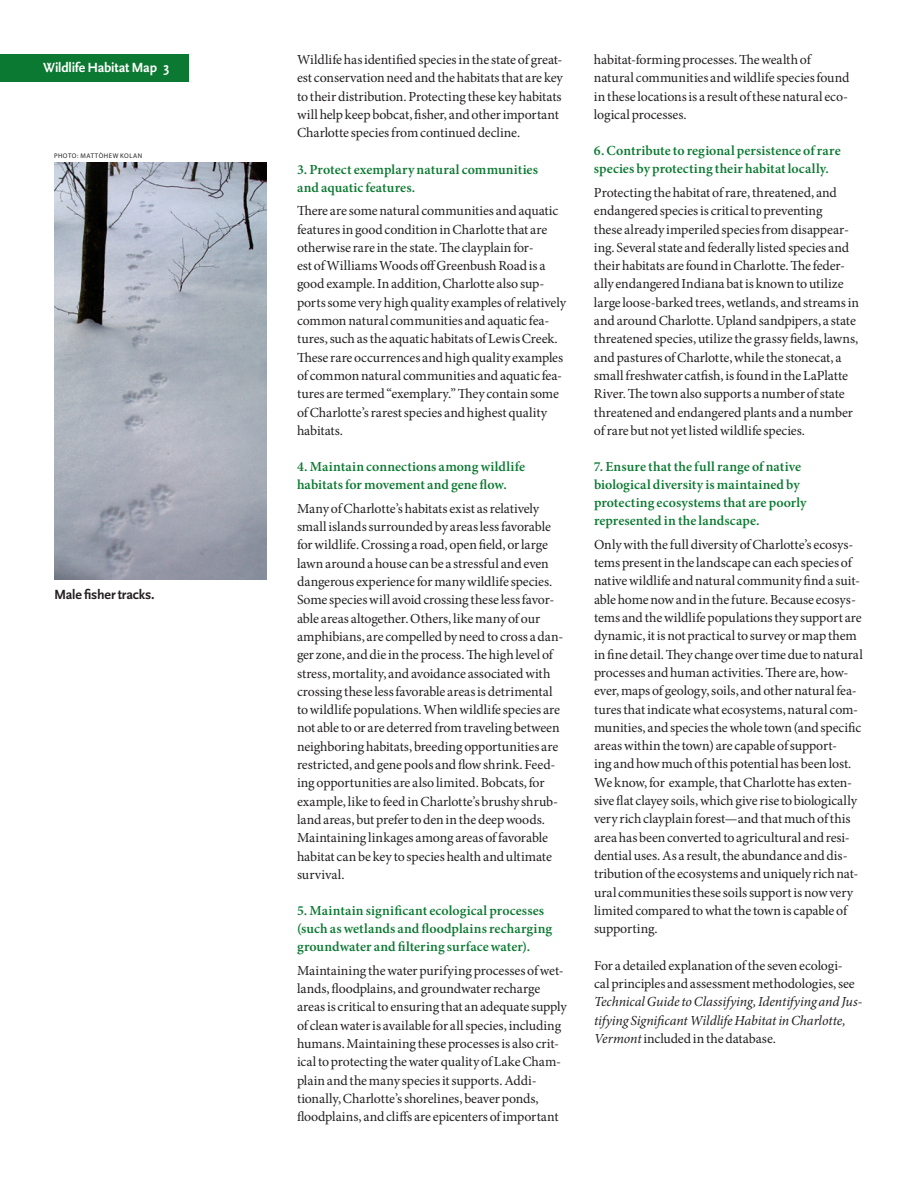
<style>
.page{position:relative;width:918px;height:1188px;background:#fff}
.page>*{position:absolute;margin:0;border:0;box-sizing:border-box;transform-origin:0 0}
.TEXT{font:13.8px/18.3px "Minion Pro";letter-spacing:-.005em;color:#231f20}
.numbered_heads{font:600 13.8px/18px "Minion Pro";letter-spacing:.005em;color:#0b7931}
.t1{font:700 13.8px "Scala Sans";letter-spacing:-.015em;color:#fff}
.TEXT-2{font:700 13.8px "Scala Sans";letter-spacing:-.01em;color:#231f20}
.photo_credit{font:6.75px "Myriad";letter-spacing:.08em;color:#231f20}
.s1{font-style:italic}
</style>
<div class="page">
<img style="left:54px;top:162px;width:213px;height:417px">
<div style="left:0;top:54px;width:189px;height:28px;background:#0b7931"></div>
<p class="t1" style="left:43px;top:60px;width:128px">Wildlife Habitat Map 3</p>
<p class="photo_credit" style="left:54px;top:152px;width:90px">PHOTO: MATTÒHEW KOLAN</p>
<p class="TEXT-2" style="left:54px;top:588px;width:102px">Male fisher tracks.</p>
<p class="TEXT" style="left:297px;top:51px;width:268px">Wildlife has identified species in the state of great&shy;est conservation need and the habitats that are key to their distribution. Protecting these key habitats will help keep bobcat, fisher, and other important Charlotte species from continued decline.</p>
<p class="numbered_heads" style="left:297px;top:160px;width:242px">3. Protect exemplary natural communities and aquatic features.</p>
<p class="TEXT" style="left:297px;top:202px;width:271px">There are some natural communities and aquatic features in good condition in Charlotte that are otherwise rare in the state. The clayplain for-<br>est of Williams Woods off Greenbush Road is a good example. In addition, Charlotte also sup&shy;ports some very high quality examples of relatively common natural communities and aquatic fea&shy;tures, such as the aquatic habitats of Lewis Creek.<br>These rare occurrences and high quality examples of common natural communities and aquatic fea&shy;tures are termed “exemplary.” They contain some of Charlotte’s rarest species and highest quality habitats.</p>
<p class="numbered_heads" style="left:297px;top:458px;width:230px">4. Maintain connections among wildlife habitats for movement and gene flow.</p>
<p class="TEXT" style="left:297px;top:499px;width:268px">Many of Charlotte’s habitats exist as relatively small islands surrounded by areas less favorable for wildlife. Crossing a road, open field, or large lawn around a house can be a stressful and even dangerous experience for many wildlife species.<br>Some species will avoid crossing these less favor&shy;able areas altogether. Others, like many of our amphibians, are compelled by need to cross a dan&shy;ger zone, and die in the process. The high level of stress, mortality, and avoidance associated with crossing these less favorable areas is detrimental to wildlife populations. When wildlife species are not able to or are deterred from traveling between neighboring habitats, breeding opportunities are restricted, and gene pools and flow shrink. Feed&shy;ing opportunities are also limited. Bobcats, for example, like to feed in Charlotte’s brushy shrub&shy;land areas, but prefer to den in the deep woods.<br>Maintaining linkages among areas of favorable habitat can be key to species health and ultimate survival.</p>
<p class="numbered_heads" style="left:297px;top:902px;width:257px">5. Maintain significant ecological processes (such as wetlands and floodplains recharging groundwater and filtering surface water).</p>
<p class="TEXT" style="left:297px;top:961px;width:271px">Maintaining the water purifying processes of wet&shy;lands, floodplains, and groundwater recharge areas is critical to ensuring that an adequate supply of clean water is available for all species, including humans. Maintaining these processes is also crit&shy;ical to protecting the water quality of Lake Cham&shy;plain and the many species it supports. Addi&shy;tionally, Charlotte’s shorelines, beaver ponds, floodplains, and cliffs are epicenters of important</p>
<p class="TEXT" style="left:594px;top:51px;width:257px">habitat-forming processes. The wealth of natural communities and wildlife species found in these locations is a result of these natural eco&shy;logical processes.</p>
<p class="numbered_heads" style="left:594px;top:142px;width:248px">6. Contribute to regional persistence of rare species by protecting their habitat locally.</p>
<p class="TEXT" style="left:594px;top:183px;width:267px">Protecting the habitat of rare, threatened, and endangered species is critical to preventing<br>these already imperiled species from disappear&shy;ing. Several state and federally listed species and their habitats are found in Charlotte. The feder&shy;ally endangered Indiana bat is known to utilize large loose-barked trees, wetlands, and streams in and around Charlotte. Upland sandpipers, a state threatened species, utilize the grassy fields, lawns, and pastures of Charlotte, while the stonecat, a small freshwater catfish, is found in the LaPlatte River. The town also supports a number of state threatened and endangered plants and a number of rare but not yet listed wildlife species.</p>
<p class="numbered_heads" style="left:594px;top:458px;width:214px">7. Ensure that the full range of native biological diversity is maintained by protecting ecosystems that are poorly represented in the landscape.</p>
<p class="TEXT" style="left:594px;top:535px;width:270px">Only with the full diversity of Charlotte’s ecosys&shy;tems present in the landscape can each species of native wildlife and natural community find a suit&shy;able home now and in the future. Because ecosys&shy;tems and the wildlife populations they support are dynamic, it is not practical to survey or map them in fine detail. They change over time due to natural processes and human activities. There are, how&shy;ever, maps of geology, soils, and other natural fea&shy;tures that indicate what ecosystems, natural com&shy;munities, and species the whole town (and specific areas within the town) are capable of support-<br>ing and how much of this potential has been lost.<br>We know, for example, that Charlotte has exten&shy;sive flat clayey soils, which give rise to biologically very rich clayplain forest—and that much of this area has been converted to agricultural and resi&shy;dential uses. As a result, the abundance and dis&shy;tribution of the ecosystems and uniquely rich nat&shy;ural communities these soils support is now very limited compared to what the town is capable of supporting.</p>
<p class="TEXT" style="left:594px;top:956px;width:270px">For a detailed explanation of the seven ecologi-<br>cal principles and assessment methodologies, see <span class="s1">Technical Guide to Classifying, Identifying and Jus&shy;tifying Significant Wildlife Habitat in Charlotte, Vermont</span> included in the database.</p>
</div>
